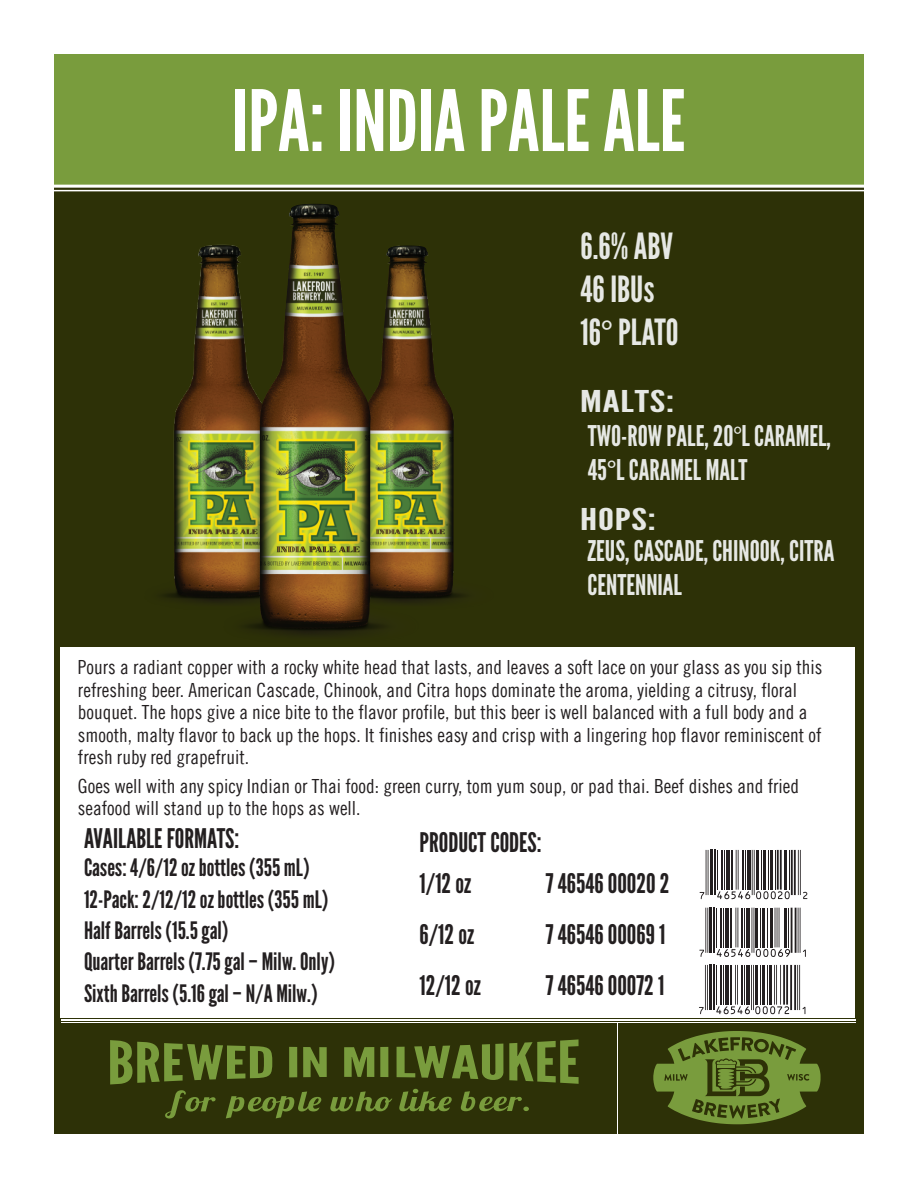
<style>
.page{position:relative;width:918px;height:1188px;background:#fff}
.page>*{position:absolute;margin:0;border:0;box-sizing:border-box;transform-origin:0 0}
.t1{font:84.3px "League Gothic";color:#fff}
.t2{font:36px/43.2px "League Gothic";color:#e6e8e4}
.t3{font:30px "League Gothic";letter-spacing:.02em;color:#e6e8e4;scale:1.5 1}
.t4{font:28.5px/34.2px "League Gothic";color:#e6e8e4}
.t5{font:27px/41px "League Gothic";color:#231f20}
.t6{font:24px/31.3px "League Gothic";color:#231f20}
.t7{font:19.5px/22.5px "Trade Gothic Cond Eighteen";color:#231f20}
.s1{font-family:"Myriad Pro"}
.s2{font-family:"Myriad Pro";font-stretch:condensed}
</style>
<div class="page">
<div style="left:54px;top:54px;width:810px;height:1080px;background:#2d3107"></div>
<div style="left:60px;top:647px;width:795px;height:371px;background:#fff"></div>
<div style="left:54px;top:54px;width:810px;height:132px;background:#799c3d"></div>
<hr style="left:54px;top:185px;width:810px;height:3px;background:#fff">
<hr style="left:54px;top:190px;width:810px;height:1px;background:#fff">
<hr style="left:62px;top:1019px;width:794px;height:2px;background:#fff">
<svg style="left:110px;top:1039px;width:469px;height:80px"></svg>
<hr style="left:617px;top:1023px;width:1px;height:119px;background:#fff">
<hr style="left:62px;top:1022px;width:794px;height:1px;background:#fff">
<svg style="left:653px;top:1031px;width:168px;height:93px"></svg>
<img style="left:420px;top:246px;width:43px;height:356px">
<img style="left:164px;top:245px;width:48px;height:358px">
<img style="left:212px;top:204px;width:208px;height:431px">
<hr style="left:706px;top:850px;width:1px;height:45px;background:#231f20">
<hr style="left:708px;top:850px;width:1px;height:45px;background:#231f20">
<hr style="left:710px;top:850px;width:2px;height:45px;background:#231f20">
<hr style="left:714px;top:850px;width:2px;height:45px;background:#231f20">
<hr style="left:717px;top:850px;width:1px;height:40px;background:#231f20">
<hr style="left:721px;top:850px;width:2px;height:40px;background:#231f20">
<hr style="left:724px;top:850px;width:1px;height:40px;background:#231f20">
<hr style="left:726px;top:850px;width:4px;height:40px;background:#231f20">
<hr style="left:731px;top:850px;width:2px;height:40px;background:#231f20">
<hr style="left:736px;top:850px;width:1px;height:40px;background:#231f20">
<hr style="left:738px;top:850px;width:1px;height:40px;background:#231f20">
<hr style="left:742px;top:850px;width:2px;height:40px;background:#231f20">
<hr style="left:745px;top:850px;width:1px;height:40px;background:#231f20">
<hr style="left:747px;top:850px;width:4px;height:40px;background:#231f20">
<hr style="left:752px;top:850px;width:1px;height:45px;background:#231f20">
<hr style="left:754px;top:850px;width:1px;height:45px;background:#231f20">
<hr style="left:756px;top:850px;width:3px;height:40px;background:#231f20">
<hr style="left:761px;top:850px;width:1px;height:40px;background:#231f20">
<hr style="left:763px;top:850px;width:3px;height:40px;background:#231f20">
<hr style="left:768px;top:850px;width:1px;height:40px;background:#231f20">
<hr style="left:770px;top:850px;width:3px;height:40px;background:#231f20">
<hr style="left:775px;top:850px;width:1px;height:40px;background:#231f20">
<hr style="left:777px;top:850px;width:2px;height:40px;background:#231f20">
<hr style="left:780px;top:850px;width:2px;height:40px;background:#231f20">
<hr style="left:784px;top:850px;width:3px;height:40px;background:#231f20">
<hr style="left:789px;top:850px;width:1px;height:40px;background:#231f20">
<hr style="left:791px;top:850px;width:2px;height:45px;background:#231f20">
<hr style="left:794px;top:850px;width:2px;height:45px;background:#231f20">
<hr style="left:798px;top:850px;width:1px;height:45px;background:#231f20">
<hr style="left:800px;top:850px;width:1px;height:45px;background:#231f20">
<svg style="left:700px;top:892px;width:4px;height:7px"></svg>
<svg style="left:717px;top:891px;width:33px;height:8px"></svg>
<svg style="left:756px;top:891px;width:34px;height:8px"></svg>
<svg style="left:803px;top:892px;width:4px;height:7px"></svg>
<hr style="left:705px;top:965px;width:1px;height:45px;background:#231f20">
<hr style="left:707px;top:965px;width:1px;height:45px;background:#231f20">
<hr style="left:709px;top:965px;width:3px;height:45px;background:#231f20">
<hr style="left:713px;top:965px;width:2px;height:45px;background:#231f20">
<hr style="left:716px;top:965px;width:1px;height:40px;background:#231f20">
<hr style="left:720px;top:965px;width:2px;height:40px;background:#231f20">
<hr style="left:723px;top:965px;width:1px;height:40px;background:#231f20">
<hr style="left:725px;top:965px;width:4px;height:40px;background:#231f20">
<hr style="left:730px;top:965px;width:2px;height:40px;background:#231f20">
<hr style="left:735px;top:965px;width:1px;height:40px;background:#231f20">
<hr style="left:737px;top:965px;width:1px;height:40px;background:#231f20">
<hr style="left:741px;top:965px;width:2px;height:40px;background:#231f20">
<hr style="left:744px;top:965px;width:1px;height:40px;background:#231f20">
<hr style="left:746px;top:965px;width:4px;height:40px;background:#231f20">
<hr style="left:751px;top:965px;width:1px;height:45px;background:#231f20">
<hr style="left:753px;top:965px;width:1px;height:45px;background:#231f20">
<hr style="left:755px;top:965px;width:3px;height:40px;background:#231f20">
<hr style="left:760px;top:965px;width:1px;height:40px;background:#231f20">
<hr style="left:762px;top:965px;width:3px;height:40px;background:#231f20">
<hr style="left:767px;top:965px;width:1px;height:40px;background:#231f20">
<hr style="left:769px;top:965px;width:3px;height:40px;background:#231f20">
<hr style="left:774px;top:965px;width:1px;height:40px;background:#231f20">
<hr style="left:776px;top:965px;width:1px;height:40px;background:#231f20">
<hr style="left:780px;top:965px;width:1px;height:40px;background:#231f20">
<hr style="left:783px;top:965px;width:2px;height:40px;background:#231f20">
<hr style="left:786px;top:965px;width:2px;height:40px;background:#231f20">
<hr style="left:790px;top:965px;width:2px;height:45px;background:#231f20">
<hr style="left:794px;top:965px;width:2px;height:45px;background:#231f20">
<hr style="left:797px;top:965px;width:1px;height:45px;background:#231f20">
<hr style="left:799px;top:965px;width:1px;height:45px;background:#231f20">
<svg style="left:699px;top:1007px;width:5px;height:7px"></svg>
<svg style="left:716px;top:1006px;width:73px;height:8px"></svg>
<hr style="left:705px;top:908px;width:1px;height:45px;background:#231f20">
<hr style="left:707px;top:908px;width:1px;height:45px;background:#231f20">
<hr style="left:709px;top:908px;width:3px;height:45px;background:#231f20">
<hr style="left:713px;top:908px;width:2px;height:45px;background:#231f20">
<hr style="left:716px;top:908px;width:1px;height:39px;background:#231f20">
<hr style="left:720px;top:908px;width:2px;height:39px;background:#231f20">
<hr style="left:723px;top:908px;width:1px;height:39px;background:#231f20">
<hr style="left:725px;top:908px;width:4px;height:39px;background:#231f20">
<hr style="left:730px;top:908px;width:2px;height:39px;background:#231f20">
<hr style="left:735px;top:908px;width:1px;height:39px;background:#231f20">
<hr style="left:737px;top:908px;width:1px;height:39px;background:#231f20">
<hr style="left:741px;top:908px;width:2px;height:39px;background:#231f20">
<hr style="left:745px;top:908px;width:1px;height:39px;background:#231f20">
<hr style="left:747px;top:908px;width:3px;height:39px;background:#231f20">
<hr style="left:752px;top:908px;width:1px;height:45px;background:#231f20">
<hr style="left:754px;top:908px;width:1px;height:45px;background:#231f20">
<hr style="left:756px;top:908px;width:2px;height:39px;background:#231f20">
<hr style="left:761px;top:908px;width:1px;height:39px;background:#231f20">
<hr style="left:763px;top:908px;width:2px;height:39px;background:#231f20">
<hr style="left:768px;top:908px;width:1px;height:39px;background:#231f20">
<hr style="left:770px;top:908px;width:2px;height:39px;background:#231f20">
<hr style="left:775px;top:908px;width:1px;height:39px;background:#231f20">
<hr style="left:777px;top:908px;width:1px;height:39px;background:#231f20">
<hr style="left:779px;top:908px;width:1px;height:39px;background:#231f20">
<hr style="left:784px;top:908px;width:2px;height:39px;background:#231f20">
<hr style="left:788px;top:908px;width:1px;height:39px;background:#231f20">
<hr style="left:791px;top:908px;width:1px;height:45px;background:#231f20">
<hr style="left:795px;top:908px;width:1px;height:45px;background:#231f20">
<hr style="left:798px;top:908px;width:1px;height:45px;background:#231f20">
<hr style="left:800px;top:908px;width:1px;height:45px;background:#231f20">
<svg style="left:699px;top:950px;width:5px;height:7px"></svg>
<svg style="left:717px;top:949px;width:33px;height:8px"></svg>
<svg style="left:756px;top:949px;width:34px;height:8px"></svg>
<svg style="left:803px;top:950px;width:3px;height:7px"></svg>
<h1 class="t1" style="left:233px;top:71px;width:454px">IPA: INDIA PALE ALE</h1>
<h2 class="t2" style="left:580px;top:225px;width:100px">6.6% ABV<br>46 IBUs<br>16<span class="s1">°</span> PLATO</h2>
<h3 class="t3" style="left:580px;top:383px;width:64px">MALTS:</h3>
<h3 class="t4" style="left:588px;top:419px;width:245px">TWO-ROW PALE, 20<span class="s2">°</span>L CARAMEL,<br>45<span class="s1">°</span>L CARAMEL MALT</h3>
<h3 class="t3" style="left:580px;top:501px;width:52px">HOPS:</h3>
<h3 class="t4" style="left:588px;top:534px;width:248px">ZEUS, CASCADE, CHINOOK, CITRA<br>CENTENNIAL</h3>
<p class="t7" style="left:78px;top:656px;width:746px">Pours a radiant copper with a rocky white head that lasts, and leaves a soft lace on your glass as you sip this refreshing beer. American Cascade, Chinook, and Citra hops dominate the aroma, yielding a citrusy, floral bouquet. The hops give a nice bite to the flavor profile, but this beer is well balanced with a full body and a smooth, malty flavor to back up the hops. It finishes easy and crisp with a lingering hop flavor reminiscent of fresh ruby red grapefruit.</p>
<p class="t7" style="left:78px;top:774px;width:723px">Goes well with any spicy Indian or Thai food: green curry, tom yum soup, or pad thai. Beef dishes and fried seafood will stand up to the hops as well.</p>
<h3 class="t5" style="left:84px;top:818px;width:157px">AVAILABLE FORMATS:</h3>
<p class="t6" style="left:84px;top:852px;width:253px">Cases: 4/6/12 oz bottles (355 mL)<br>12-Pack: 2/12/12 oz bottles (355 mL)<br>Half Barrels (15.5 gal)<br>Quarter Barrels (7.75 gal – Milw. Only)<br>Sixth Barrels (5.16 gal – N/A Milw.)</p>
<h3 class="t5" style="left:420px;top:822px;width:124px">PRODUCT CODES:<br>1/12 oz</h3>
<h3 class="t5" style="left:546px;top:863px;width:125px">7 46546 00020 2</h3>
<h3 class="t5" style="left:420px;top:914px;width:56px">6/12 oz</h3>
<h3 class="t5" style="left:546px;top:914px;width:121px">7 46546 00069 1</h3>
<h3 class="t5" style="left:420px;top:965px;width:63px">12/12 oz</h3>
<h3 class="t5" style="left:546px;top:965px;width:120px">7 46546 00072 1</h3>
</div>
